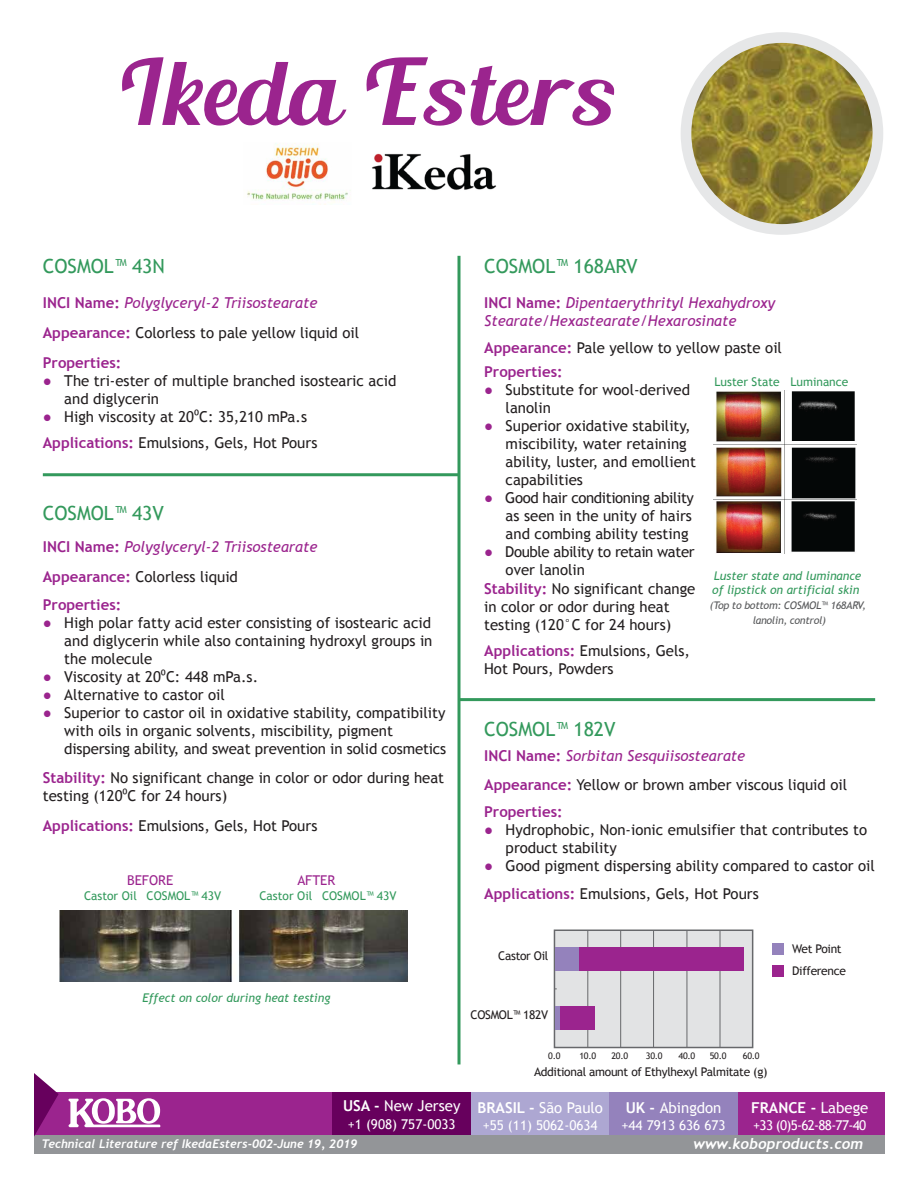
<style>
.page{position:relative;width:918px;height:1188px;background:#fff}
.page>*{position:absolute;margin:0;border:0;box-sizing:border-box;transform-origin:0 0}
.t1{font:90px "Blenda Script";letter-spacing:.025em;color:#9b248e}
.t2{font:19.5px "Trebuchet MS";color:#33995c}
.t3{font:15px/18px "Trebuchet MS";color:#231f20}
.t4{font:italic 15px/18px "Trebuchet MS";color:#9b248e}
.t5{font:700 15px/28.2px "Trebuchet MS";color:#9b248e}
.t6{font:15px "Trebuchet MS";color:#fff}
.t7{font:15px "Trebuchet MS";letter-spacing:-.025em;color:#231f20}
.t8{font:italic 700 15px "Trebuchet";color:#fff}
.t9{font:700 15px "Trebuchet MS";color:#fff}
.t10{font:13.5px "Trebuchet MS";color:#fff}
.t11{font:13.5px "Trebuchet MS";color:#9b248e}
.t12{font:italic 12px/14.7px "Trebuchet MS";color:#33995c}
.t13{font:12px/22px "Trebuchet MS";letter-spacing:-.025em;color:#231f20}
.t14{font:12px "Trebuchet MS";color:#33995c}
.t15{font:italic 700 12px "Trebuchet";color:#fff}
.t16{font:italic 10.5px/14.7px "Trebuchet MS";letter-spacing:-.025em;color:#58595b;text-align:center}
.t17{font:9px "Trebuchet MS";letter-spacing:-.025em;color:#231f20}
.s1{font-weight:700;font-style:normal}
.s2{font-weight:700;color:#9b248e}
.s3{color:#9b248e}
.s4{font-family:"Myriad Pro"}
.s5{font-weight:400;color:#231f20}
.s6{font-weight:700}
.s7{font-weight:400}
</style>
<div class="page">
<hr style="left:458px;top:256px;width:2px;height:808px;background:#33995c">
<hr style="left:43px;top:473px;width:416px;height:3px;background:#33995c">
<hr style="left:459px;top:698px;width:416px;height:3px;background:#33995c">
<img style="left:60px;top:910px;width:348px;height:71px">
<img style="left:714px;top:391px;width:143px;height:163px">
<img style="left:372px;top:153px;width:125px;height:37px">
<div style="left:681px;top:32px;width:202px;height:203px;background:#e6e7e8;border-radius:50%"></div>
<div style="left:34px;top:1093px;width:841px;height:60px;background:#9b248e"></div>
<div style="left:34px;top:1135px;width:850px;height:19px;background:#939598"></div>
<svg style="left:34px;top:1073px;width:25px;height:64px"></svg>
<div style="left:471px;top:1093px;width:138px;height:42px;background:#ada7d2"></div>
<div style="left:609px;top:1093px;width:129px;height:42px;background:#9482bc"></div>
<div style="left:738px;top:1093px;width:146px;height:42px;background:#9b248e"></div>
<div style="left:332px;top:1093px;width:139px;height:42px;background:#67005d"></div>
<svg style="left:68px;top:1098px;width:92px;height:29px"></svg>
<img style="left:691px;top:43px;width:182px;height:181px;border-radius:91px">
<img style="left:247px;top:143px;width:101px;height:62px">
<div style="left:772px;top:943px;width:12px;height:12px;background:#9482bc"></div>
<div style="left:772px;top:965px;width:12px;height:12px;background:#9b248e"></div>
<div style="left:554px;top:930px;width:199px;height:118px;background:#e2e3e4;border:2px solid #67686b"></div>
<hr style="left:587px;top:930px;width:1px;height:118px;background:#67686b">
<hr style="left:620px;top:930px;width:1px;height:118px;background:#67686b">
<hr style="left:653px;top:930px;width:1px;height:118px;background:#67686b">
<hr style="left:687px;top:930px;width:1px;height:118px;background:#67686b">
<hr style="left:720px;top:930px;width:1px;height:118px;background:#67686b">
<div style="left:555px;top:948px;width:189px;height:23px;background:#9b248e"></div>
<div style="left:555px;top:948px;width:23px;height:23px;background:#9482bc"></div>
<div style="left:555px;top:1006px;width:40px;height:24px;background:#9b248e"></div>
<div style="left:555px;top:1006px;width:5px;height:24px;background:#9482bc"></div>
<h1 class="t1" style="left:116px;top:35px;width:497px">Ikeda Esters</h1>
<h2 class="t2" style="left:43px;top:254px;width:124px">COSMOL™ 43N</h2>
<p class="t4" style="left:43px;top:294px;width:276px"><span class="s1">INCI Name:</span> Polyglyceryl-2 Triisostearate</p>
<p class="t3" style="left:43px;top:318px;width:318px;line-height:30px"><span class="s2">Appearance:</span> Colorless to pale yellow liquid oil<br><span class="s2">Properties:</span></p>
<p class="t3" style="left:64px;top:372px;width:334px;text-indent:-21px"><span class="s3">●</span> The tri-ester of multiple branched isostearic acid and diglycerin</p>
<p class="t3" style="left:43px;top:404px;width:276px;line-height:25.8px"><span class="s3">●</span> High viscosity at 20<span class="s4">0</span>C: 35,210 mPa.s<br><span class="s2">Applications:</span> Emulsions, Gels, Hot Pours</p>
<h2 class="t2" style="left:43px;top:501px;width:123px">COSMOL™ 43V</h2>
<p class="t4" style="left:43px;top:538px;width:276px"><span class="s1">INCI Name:</span> Polyglyceryl-2 Triisostearate</p>
<p class="t5" style="left:43px;top:562px;width:197px">Appearance: <span class="s5">Colorless liquid<br></span>Properties:</p>
<p class="t3" style="left:64px;top:614px;width:370px;text-align:justify;text-indent:-21px"><span class="s3">●</span> High polar fatty acid ester consisting of isostearic acid and diglycerin while also containing hydroxyl groups in the molecule</p>
<p class="t3" style="left:43px;top:668px;width:217px"><span class="s3">●</span> Viscosity at 20<span class="s4">0</span>C: 448 mPa.s.</p>
<p class="t3" style="left:43px;top:686px;width:184px"><span class="s3">●</span> Alternative to castor oil</p>
<p class="t3" style="left:64px;top:704px;width:383px;text-indent:-21px"><span class="s3">●</span> Superior to castor oil in oxidative stability, compatibility with oils in organic solvents, miscibility, pigment dispersing ability, and sweat prevention in solid cosmetics</p>
<p class="t3" style="left:43px;top:769px;width:403px"><span class="s2">Stability:</span> No significant change in color or odor during heat testing (120<span class="s4">0</span>C for 24 hours)</p>
<p class="t3" style="left:43px;top:817px;width:276px"><span class="s2">Applications:</span> Emulsions, Gels, Hot Pours</p>
<p class="t11" style="left:127px;top:872px;width:48px">BEFORE</p>
<p class="t14" style="left:84px;top:889px;width:139px">Castor Oil COSMOL™ 43V</p>
<p class="t14" style="left:259px;top:889px;width:139px">Castor Oil COSMOL™ 43V</p>
<p class="t11" style="left:297px;top:872px;width:39px">AFTER</p>
<h2 class="t2" style="left:484px;top:254px;width:155px">COSMOL™ 168ARV</h2>
<p class="t4" style="left:484px;top:294px;width:292px"><span class="s1">INCI Name:</span> Dipentaerythrityl Hexahydroxy<br>Stearate/Hexastearate/Hexarosinate</p>
<p class="t3" style="left:484px;top:339px;width:299px"><span class="s2">Appearance:</span> Pale yellow to yellow paste oil</p>
<p class="t5" style="left:484px;top:358px;width:80px">Properties:</p>
<p class="t3" style="left:506px;top:381px;width:186px;text-indent:-21px"><span class="s3">●</span> Substitute for wool-derived lanolin</p>
<p class="t3" style="left:506px;top:417px;width:192px;text-indent:-21px"><span class="s3">●</span> Superior oxidative stability, miscibility, water retaining ability, luster, and emollient capabilities</p>
<p class="t3" style="left:506px;top:489px;width:190px;text-indent:-21px"><span class="s3">●</span> Good hair conditioning ability as seen in the unity of hairs and combing ability testing</p>
<p class="t7" style="left:484px;top:543px;width:212px"><span class="s3">●</span> Double ability to retain water</p>
<p class="t3" style="left:506px;top:561px;width:81px">over lanolin</p>
<p class="t3" style="left:484px;top:580px;width:213px"><span class="s2">Stability:</span> No significant change</p>
<p class="t3" style="left:484px;top:598px;width:187px">in color or odor during heat</p>
<p class="t3" style="left:484px;top:616px;width:189px">testing (120°C for 24 hours)</p>
<p class="t3" style="left:484px;top:642px;width:207px"><span class="s2">Applications:</span> Emulsions, Gels,<br>Hot Pours, Powders</p>
<p class="t14" style="left:715px;top:374px;width:135px">Luster State Luminance</p>
<p class="t12" style="left:712px;top:568px;width:151px">Luster state and luminance of lipstick on artificial skin</p>
<p class="t16" style="left:710px;top:598px;width:158px">(Top to bottom: COSMOL™ 168ARV, lanolin, control)</p>
<h2 class="t2" style="left:484px;top:717px;width:133px">COSMOL™ 182V</h2>
<p class="t4" style="left:484px;top:747px;width:263px"><span class="s1">INCI Name:</span> Sorbitan Sesquiisostearate</p>
<p class="t3" style="left:484px;top:776px;width:364px"><span class="s2">Appearance:</span> Yellow or brown amber viscous liquid oil</p>
<p class="t5" style="left:484px;top:798px;width:80px">Properties:</p>
<p class="t3" style="left:506px;top:821px;width:363px;text-indent:-21px"><span class="s3">●</span> Hydrophobic, Non-ionic emulsifier that contributes to product stability</p>
<p class="t3" style="left:484px;top:857px;width:392px"><span class="s3">●</span> Good pigment dispersing ability compared to castor oil</p>
<p class="t3" style="left:484px;top:884px;width:276px"><span class="s2">Applications:</span> Emulsions, Gels, Hot Pours</p>
<p class="t12" style="left:142px;top:991px;width:190px">Effect on color during heat testing</p>
<p class="t13" style="left:498px;top:944px;width:52px">Castor Oil</p>
<p class="t13" style="left:792px;top:938px;width:55px">Wet Point<br>Difference</p>
<p class="t13" style="left:471px;top:1004px;width:79px">COSMOL™ 182V</p>
<p class="t6" style="left:343px;top:1097px;width:119px"><span class="s6">USA -</span> New Jersey</p>
<p class="t10" style="left:348px;top:1116px;width:109px">+1 (908) 757-0033</p>
<p class="t17" style="left:548px;top:1050px;width:14px">0.0</p>
<p class="t17" style="left:579px;top:1050px;width:18px">10.0</p>
<p class="t17" style="left:611px;top:1050px;width:18px">20.0</p>
<p class="t17" style="left:646px;top:1050px;width:18px">30.0</p>
<p class="t17" style="left:679px;top:1050px;width:18px">40.0</p>
<p class="t17" style="left:710px;top:1050px;width:18px">50.0</p>
<p class="t17" style="left:743px;top:1050px;width:18px">60.0</p>
<p class="t13" style="left:534px;top:1061px;width:235px">Additional amount of Ethylhexyl Palmitate (g)</p>
<p class="t6" style="left:477px;top:1099px;width:127px"><span class="s6">BRASIL -</span> São Paulo</p>
<p class="t10" style="left:483px;top:1117px;width:116px">+55 (11) 5062-0634</p>
<p class="t6" style="left:626px;top:1099px;width:97px"><span class="s6">UK -</span> Abingdon</p>
<p class="t10" style="left:621px;top:1117px;width:106px">+44 7913 636 673</p>
<p class="t9" style="left:751px;top:1098px;width:119px">FRANCE - <span class="s7">Labege</span></p>
<p class="t10" style="left:753px;top:1117px;width:114px">+33 (0)5-62-88-77-40</p>
<p class="t15" style="left:42px;top:1137px;width:317px">Technical Literature ref IkedaEsters-002-June 19, 2019</p>
<p class="t8" style="left:693px;top:1134px;width:171px">www.koboproducts.com</p>
</div>
